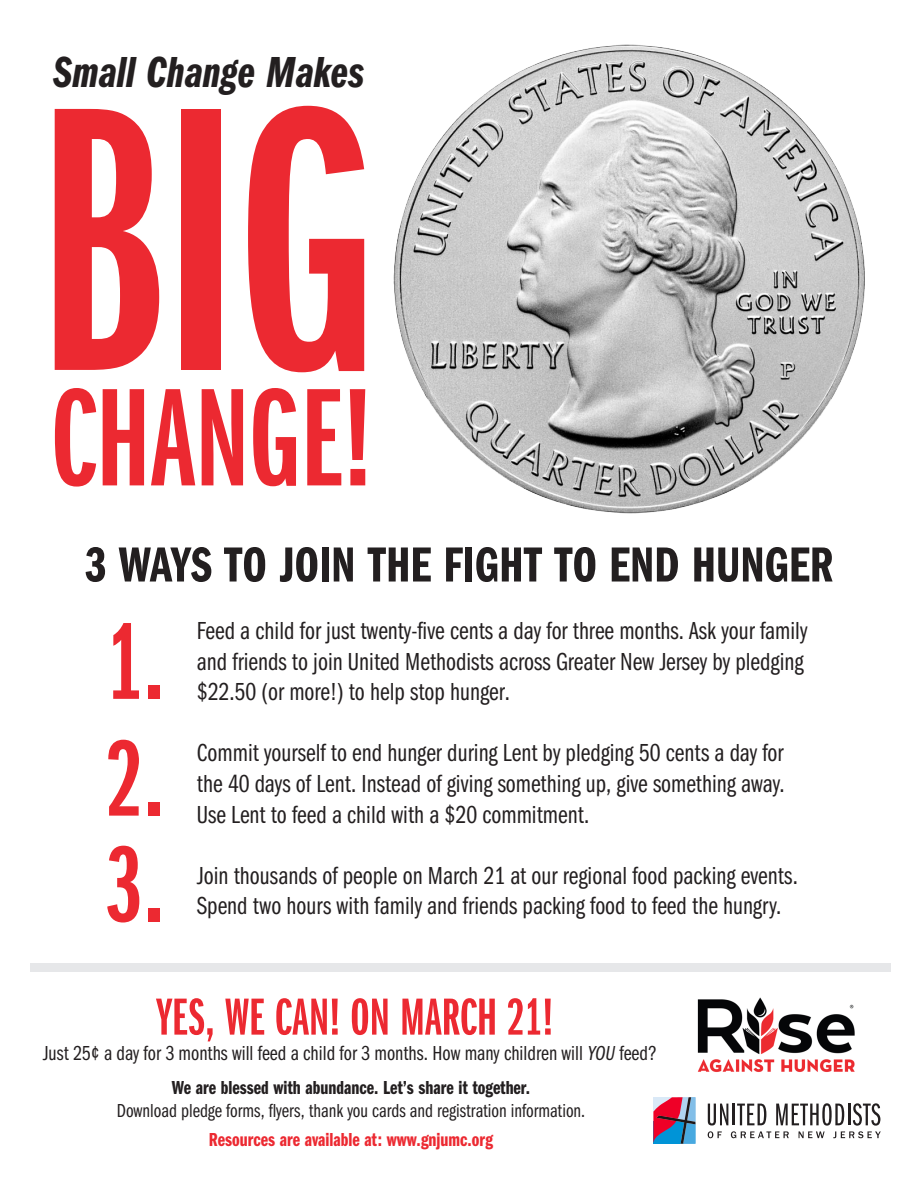
<style>
.page{position:relative;width:918px;height:1188px;background:#fff}
.page>*{position:absolute;margin:0;border:0;box-sizing:border-box;transform-origin:0 0}
.t1{font:391.35px "Franklin Gothic URW Ext Com D Dem";color:#ec2931}
.t2{font:144.3px "Franklin Gothic URW Ext Com D Dem";color:#ec2931}
.t3{font:112.5px "Franklin Gothic URW Ext Com D Dem";color:#ec2931}
.t4{font:54px "Franklin Gothic URW Ext Com D Dem";color:#ec2931}
.t5{font:51px "Franklin Gothic URW Com Dem";color:#231f20}
.t6{font:45px "Franklin Gothic URW Com Dem Ita";color:#231f20}
.t7{font:25.5px/30.6px "Franklin Gothic URW Com Boo";color:#231f20}
.t8{font:21px "Franklin Gothic URW Com Boo";color:#231f20}
.t9{font:19.5px "Franklin Gothic URW Com Boo";color:#231f20}
.t10{font:19.5px "Franklin Gothic URW Com Dem";color:#231f20}
.t11{font:19.5px "Franklin Gothic URW Com Dem";color:#ec2931}
.s1{font-family:"Franklin Gothic URW Com Boo Ita"}
</style>
<div class="page">
<img style="left:393px;top:44px;width:472px;height:470px">
<img style="left:697px;top:997px;width:158px;height:75px">
<svg style="left:653px;top:1097px;width:42px;height:47px;background:#85638b"></svg>
<svg style="left:708px;top:1103px;width:173px;height:35px"></svg>
<div style="left:30px;top:963px;width:861px;height:9px;background:#e6e7e9"></div>
<p class="t6" style="left:52px;top:47px;width:313px">Small Change Makes</p>
<p class="t1" style="left:38px;top:29px;width:342px">BIG</p>
<p class="t2" style="left:51px;top:360px;width:323px">CHANGE!</p>
<p class="t5" style="left:85px;top:529px;width:750px">3 WAYS TO JOIN THE FIGHT TO END HUNGER</p>
<p class="t3" style="left:107px;top:601px;width:59px">1.</p>
<p class="t3" style="left:107px;top:718px;width:59px">2.</p>
<p class="t3" style="left:107px;top:824px;width:59px">3.</p>
<p class="t7" style="left:197px;top:614px;width:612px">Feed a child for just twenty-five cents a day for three months. Ask your family and friends to join United Methodists across Greater New Jersey by pledging $22.50 (or more!) to help stop hunger.</p>
<p class="t7" style="left:197px;top:736px;width:589px;text-align:justify">Commit yourself to end hunger during Lent by pledging 50 cents a day for the 40 days of Lent. Instead of giving something up, give something away.<br>Use Lent to feed a child with a $20 commitment.</p>
<p class="t7" style="left:197px;top:859px;width:603px">Join thousands of people on March 21 at our regional food packing events.<br>Spend two hours with family and friends packing food to feed the hungry.</p>
<p class="t4" style="left:156px;top:988px;width:398px">YES, WE CAN! ON MARCH 21!</p>
<p class="t8" style="left:43px;top:1039px;width:615px">Just 25¢ a day for 3 months will feed a child for 3 months. How many children will <span class="s1">YOU</span> feed?</p>
<p class="t10" style="left:172px;top:1074px;width:360px">We are blessed with abundance. Let’s share it together.</p>
<p class="t9" style="left:117px;top:1098px;width:470px">Download pledge forms, flyers, thank you cards and registration information.</p>
<p class="t11" style="left:209px;top:1126px;width:286px">Resources are available at: www.gnjumc.org</p>
</div>
